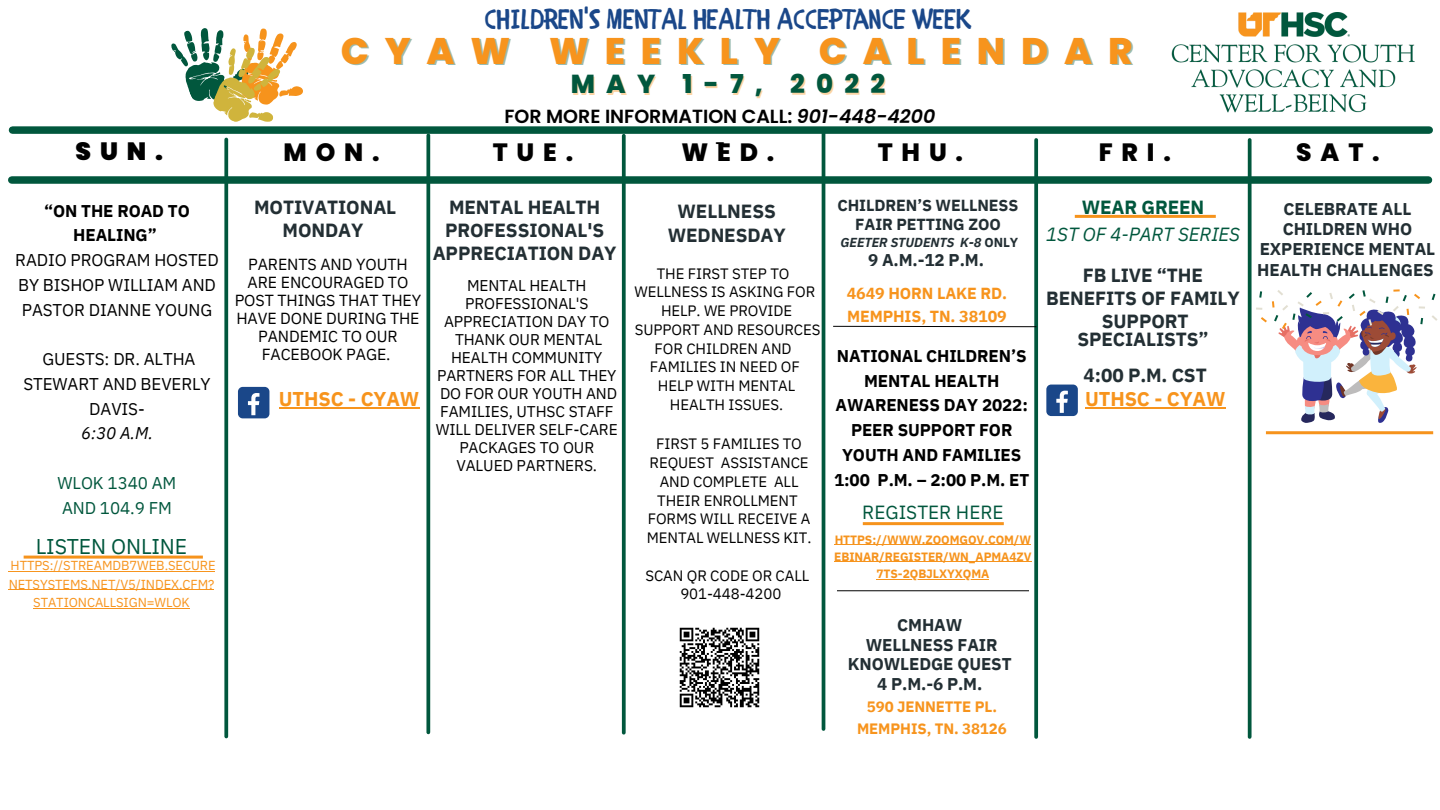
<style>
.page{position:relative;width:1440px;height:810px;background:#fff}
.page>*{position:absolute;margin:0;border:0;box-sizing:border-box;transform-origin:0 0}
.t1{font:800 37px "Poppins";letter-spacing:.43em;color:#f7941d}
.t2{font:28.5px "CHILDRENONE";color:#1a4789}
.t3{font:800 26px "Poppins";letter-spacing:.43em;color:#01573d}
.t4{font:800 25px "Poppins";letter-spacing:.355em;color:#000}
.t5{font:900 25px "Poppins";color:#000}
.t6{font:21.3px "IBM Plex Sans";letter-spacing:-.005em;color:#01573d}
.t7{font:700 19.9px "IBM Plex Sans";letter-spacing:-.005em;color:#f7941d}
.t8{font:700 19px/23.2px "IBM Plex Sans";letter-spacing:-.005em;color:#232f34;text-align:center}
.t9{font:600 19px "Poppins";color:#000}
.t10{font:italic 19px "IBM Plex Sans";letter-spacing:-.005em;color:#01573d}
.t11{font:19px "IBM Plex Sans";color:#01573d}
.t12{font:700 19px "IBM Plex Sans";letter-spacing:-.005em;color:#01573d}
.t13{font:500 19px "Poppins";color:#000}
.t14{font:700 17px/24.8px "IBM Plex Sans";letter-spacing:-.005em;color:#000;text-align:center}
.t15{font:700 17px/20.2px "IBM Plex Sans";letter-spacing:-.005em;color:#232f34;text-align:center}
.t16{font:17px/24.8px "IBM Plex Sans";letter-spacing:-.005em;color:#000}
.t17{font:17px "IBM Plex Sans";letter-spacing:-.005em;color:#01573d}
.t18{font:italic 17px "IBM Plex Sans";color:#000}
.t19{font:16px/18px "IBM Plex Sans";letter-spacing:-.005em;color:#000;text-align:center}
.t20{font:700 16px/19.5px "IBM Plex Sans";letter-spacing:-.005em;color:#232f34;text-align:center}
.t21{font:700 16px "IBM Plex Sans";letter-spacing:-.005em;color:#f7941d}
.t22{font:15.5px/18px "IBM Plex Sans";letter-spacing:-.005em;color:#000;text-align:center}
.t23{font:15px/18.8px "IBM Plex Sans";letter-spacing:-.005em;color:#000;text-align:center}
.t24{font:700 15px "IBM Plex Sans";letter-spacing:-.005em;color:#f7941d}
.t25{font:13px/18.8px "IBM Plex Sans";letter-spacing:-.005em;color:#f7941d;text-align:center}
.t26{font:italic 700 13px "IBM Plex Sans";letter-spacing:-.005em;color:#232f34}
.t27{font:700 12px/17.2px "IBM Plex Sans";letter-spacing:-.005em;color:#f6931c;text-align:center}
.s1{font-style:italic}
.s2{font-style:normal}
</style>
<div class="page">
<svg style="left:224px;top:139px;width:4px;height:597px;background:#1b6850"></svg>
<svg style="left:426px;top:135px;width:4px;height:597px;background:#1e6a53"></svg>
<svg style="left:622px;top:136px;width:4px;height:597px;background:#17654d"></svg>
<hr style="left:822px;top:132px;width:3px;height:597px;background:#01573d">
<svg style="left:1034px;top:140px;width:4px;height:597px;background:#13634b"></svg>
<svg style="left:1248px;top:188px;width:4px;height:549px;background:#1e6a53"></svg>
<div style="left:12px;top:126px;width:1417px;height:8px;background:#01573d"></div>
<img style="left:1157px;top:12px;width:275px;height:176px">
<div style="left:12px;top:176px;width:1416px;height:8px;background:#01573d"></div>
<div style="left:1046px;top:385px;width:32px;height:31px;background:#1a4789;border-radius:5px"></div>
<svg style="left:1056px;top:391px;width:12px;height:22px"></svg>
<hr style="left:11px;top:571px;width:204px;height:1px;background:#f7941d">
<hr style="left:9px;top:589px;width:205px;height:1px;background:#f7941d">
<hr style="left:33px;top:608px;width:157px;height:1px;background:#f7941d">
<svg style="left:165px;top:28px;width:138px;height:99px"></svg>
<hr style="left:1075px;top:215px;width:141px;height:3px;background:#f6931c">
<hr style="left:835px;top:544px;width:196px;height:1px;background:#f6931c">
<hr style="left:834px;top:562px;width:198px;height:1px;background:#f6931c">
<hr style="left:877px;top:579px;width:112px;height:1px;background:#f6931c">
<hr style="left:863px;top:522px;width:141px;height:3px;background:#f6931c">
<hr style="left:24px;top:556px;width:179px;height:3px;background:#f6931c">
<hr style="left:837px;top:590px;width:192px;height:1px;background:#000">
<svg style="left:833px;top:326px;width:204px;height:1px"></svg>
<img style="left:679px;top:627px;width:81px;height:81px">
<div style="left:238px;top:387px;width:31px;height:31px;background:#1a4789;border-radius:5px"></div>
<svg style="left:248px;top:393px;width:11px;height:22px"></svg>
<svg style="left:1432px;top:294px;width:3px;height:6px"></svg>
<svg style="left:1256px;top:289px;width:169px;height:134px"></svg>
<svg style="left:1432px;top:315px;width:6px;height:6px"></svg>
<hr style="left:1085px;top:407px;width:140px;height:2px;background:#f7941d">
<hr style="left:279px;top:407px;width:140px;height:2px;background:#f7941d">
<hr style="left:1266px;top:431px;width:167px;height:3px;background:#f6931c">
<p class="t2" style="left:485px;top:-5px;width:488px">CHILDREN'S MENTAL HEALTH ACCEPTANCE WEEK</p>
<p class="t1" style="left:341px;top:25px;width:793px">CYAW WEEKLY CALENDAR</p>
<p class="t3" style="left:571px;top:66px;width:316px">MAY 1-7, 2022</p>
<p class="t9" style="left:505px;top:103px;width:432px">FOR MORE INFORMATION CALL: <span class="s1">901-448-4200</span></p>
<p class="t13" style="left:714px;top:130px;width:13px">-</p>
<p class="t5" style="left:76px;top:134px;width:89px">SUN.</p>
<p class="t4" style="left:284px;top:135px;width:98px">MON.</p>
<p class="t4" style="left:493px;top:135px;width:82px">TUE.</p>
<p class="t4" style="left:682px;top:135px;width:94px">WED.</p>
<p class="t4" style="left:878px;top:135px;width:87px">THU.</p>
<p class="t4" style="left:1296px;top:135px;width:85px">SAT.</p>
<p class="t8" style="left:254px;top:195px;width:144px">MOTIVATIONAL<br>MONDAY</p>
<p class="t4" style="left:1099px;top:135px;width:74px">FRI.</p>
<p class="t20" style="left:838px;top:195px;width:182px">CHILDREN’S WELLNESS<br>FAIR PETTING ZOO</p>
<p class="t26" style="left:841px;top:234px;width:179px">GEETER STUDENTS K-8 <span class="s2">ONLY</span></p>
<p class="t15" style="left:868px;top:250px;width:117px">9 A.M.-12 P.M.</p>
<p class="t12" style="left:1082px;top:194px;width:124px">WEAR GREEN</p>
<p class="t10" style="left:1046px;top:222px;width:196px">1ST OF 4-PART SERIES</p>
<p class="t8" style="left:1083px;top:263px;width:122px">FB LIVE “THE</p>
<p class="t8" style="left:1046px;top:286px;width:195px">BENEFITS OF FAMILY</p>
<p class="t8" style="left:1077px;top:312px;width:133px;line-height:18px">SUPPORT<br>SPECIALISTS”</p>
<p class="t8" style="left:1084px;top:364px;width:125px">4:00 P.M. CST</p>
<p class="t8" style="left:433px;top:195px;width:185px">MENTAL HEALTH<br>PROFESSIONAL'S<br>APPRECIATION DAY</p>
<p class="t15" style="left:1257px;top:198px;width:179px">CELEBRATE ALL<br>CHILDREN WHO<br>EXPERIENCE MENTAL<br>HEALTH CHALLENGES</p>
<p class="t14" style="left:44px;top:198px;width:147px">“ON THE ROAD TO<br>HEALING”</p>
<p class="t16" style="left:15px;top:247px;width:205px">RADIO PROGRAM HOSTED<br>BY BISHOP WILLIAM AND<br>PASTOR DIANNE YOUNG</p>
<p class="t16" style="left:23px;top:346px;width:189px;text-align:center">GUESTS: DR. ALTHA<br>STEWART AND BEVERLY<br>DAVIS-</p>
<p class="t18" style="left:81px;top:422px;width:73px">6:30 A.M.</p>
<p class="t17" style="left:58px;top:471px;width:120px">WLOK 1340 AM</p>
<p class="t17" style="left:62px;top:496px;width:111px">AND 104.9 FM</p>
<p class="t8" style="left:668px;top:200px;width:120px">WELLNESS<br>WEDNESDAY</p>
<p class="t19" style="left:235px;top:255px;width:188px">PARENTS AND YOUTH<br>ARE ENCOURAGED TO<br>POST THINGS THAT THEY<br>HAVE DONE DURING THE<br>PANDEMIC TO OUR<br>FACEBOOK PAGE.</p>
<p class="t7" style="left:279px;top:385px;width:142px">UTHSC - CYAW</p>
<p class="t23" style="left:657px;top:264px;width:134px">THE FIRST STEP TO</p>
<p class="t23" style="left:634px;top:282px;width:188px">WELLNESS IS ASKING FOR<br>HELP. WE PROVIDE<br>SUPPORT AND RESOURCES<br>FOR CHILDREN AND</p>
<p class="t23" style="left:650px;top:357px;width:151px">FAMILIES IN NEED OF<br>HELP WITH MENTAL<br>HEALTH ISSUES.</p>
<p class="t22" style="left:444px;top:276px;width:167px">MENTAL HEALTH<br>PROFESSIONAL'S<br>APPRECIATION DAY TO</p>
<p class="t22" style="left:437px;top:330px;width:181px">THANK OUR MENTAL<br>HEALTH COMMUNITY<br>PARTNERS FOR ALL THEY</p>
<p class="t22" style="left:436px;top:384px;width:184px">DO FOR OUR YOUTH AND<br>FAMILIES, UTHSC STAFF<br>WILL DELIVER SELF-CARE<br>PACKAGES TO OUR<br>VALUED PARTNERS.</p>
<p class="t21" style="left:847px;top:283px;width:162px">4649 HORN LAKE RD.</p>
<p class="t21" style="left:847px;top:306px;width:161px">MEMPHIS, TN. 38109</p>
<p class="t14" style="left:835px;top:343px;width:194px">NATIONAL CHILDREN’S<br>MENTAL HEALTH<br>AWARENESS DAY 2022:<br>PEER SUPPORT FOR<br>YOUTH AND FAMILIES</p>
<p class="t14" style="left:834px;top:467px;width:197px">1:00 P.M. – 2:00 P.M. ET</p>
<p class="t11" style="left:862px;top:500px;width:143px">REGISTER HERE</p>
<p class="t27" style="left:834px;top:530px;width:199px">HTTPS://WWW.ZOOMGOV.COM/W<br>EBINAR/REGISTER/WN_APMA4ZV<br>7TS-2QBJLXYXQMA</p>
<p class="t7" style="left:1085px;top:385px;width:142px">UTHSC - CYAW</p>
<p class="t23" style="left:647px;top:434px;width:166px">FIRST 5 FAMILIES TO<br>REQUEST ASSISTANCE<br>AND COMPLETE ALL<br>THEIR ENROLLMENT<br>FORMS WILL RECEIVE A<br>MENTAL WELLNESS KIT.</p>
<p class="t23" style="left:645px;top:566px;width:165px">SCAN QR CODE OR CALL<br>901-448-4200</p>
<p class="t6" style="left:36px;top:532px;width:153px">LISTEN ONLINE</p>
<p class="t25" style="left:9px;top:556px;width:208px">HTTPS://STREAMDB7WEB.SECURE<br>NETSYSTEMS.NET/V5/INDEX.CFM?<br>STATIONCALLSIGN=WLOK</p>
<p class="t15" style="left:897px;top:615px;width:67px">CMHAW</p>
<p class="t15" style="left:848px;top:635px;width:165px;line-height:19.5px">WELLNESS FAIR<br>KNOWLEDGE QUEST</p>
<p class="t15" style="left:877px;top:673px;width:107px">4 P.M.-6 P.M.</p>
<p class="t24" style="left:867px;top:697px;width:132px">590 JENNETTE PL.</p>
<p class="t24" style="left:857px;top:718px;width:151px">MEMPHIS, TN. 38126</p>
</div>
